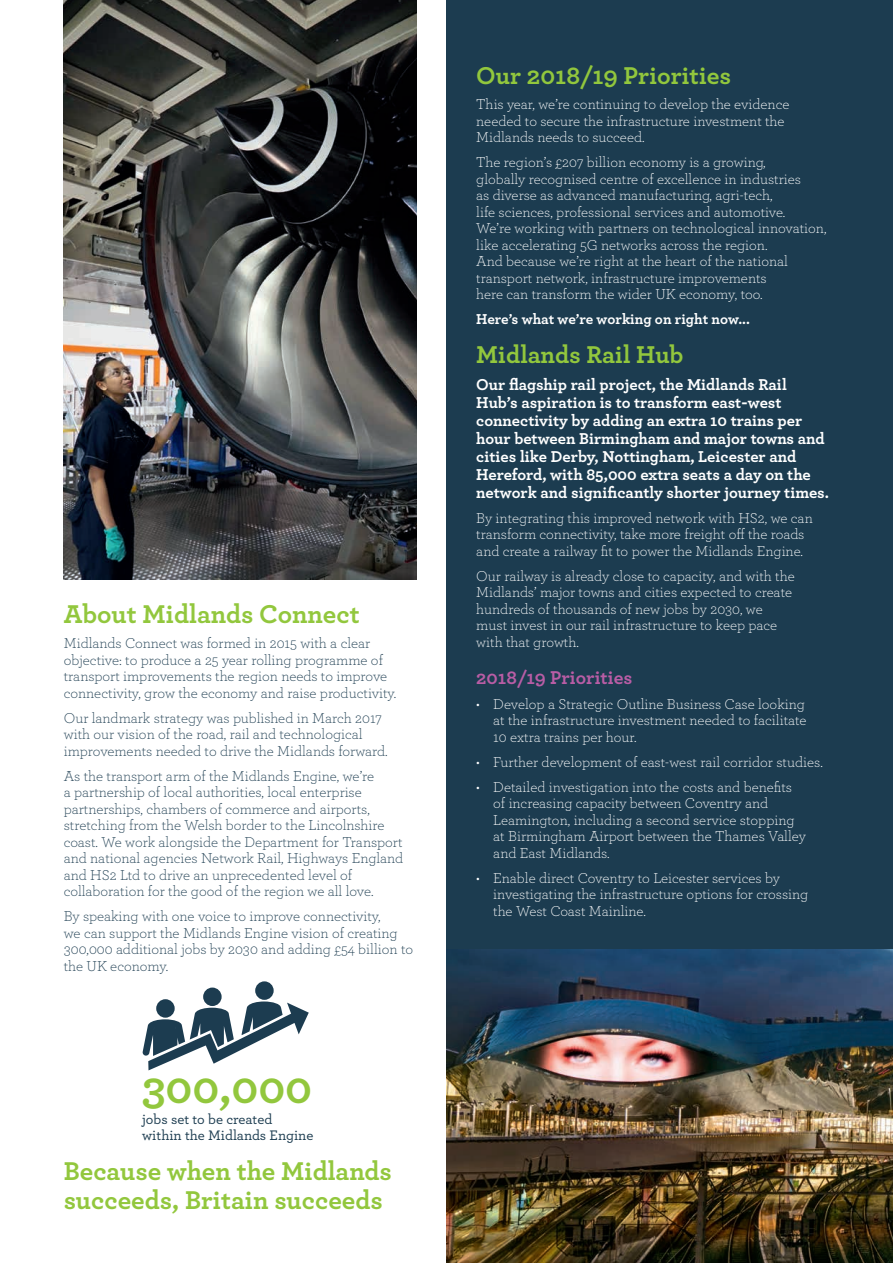
<style>
.page{position:relative;width:893px;height:1263px;background:#fff}
.page>*{position:absolute;margin:0;border:0;box-sizing:border-box;transform-origin:0 0}
.t1{font:700 46.35px "Archer";color:#92c73d}
.t2{font:700 27px/28.5px "Archer";color:#92c73d}
.t3{font:700 25.5px "Archer";color:#92c73d}
.t4{font:700 19.5px "Archer";color:#b95da5}
.t5{font:700 16.5px/18px "Archer";color:#fff}
.t6{font:300 15px/16.5px "Archer";color:#fff}
.t7{font:300 15px/16.5px "Archer";color:#1c3c50}
.t8{font:700 15px "Archer";color:#fff}
.t9{font:500 14.55px/15.9px "Archer";color:#1c3c50}
</style>
<div class="page">
<div style="left:446px;top:0;width:447px;height:1263px;background:#1c3c50"></div>
<img style="left:64px;top:0;width:353px;height:579px">
<img style="left:446px;top:950px;width:447px;height:313px">
<svg style="left:156px;top:999px;width:19px;height:19px"></svg>
<div style="left:203px;top:987px;width:19px;height:19px;background:#1c3c50;border-radius:50%"></div>
<div style="left:255px;top:981px;width:19px;height:19px;background:#1c3c50;border-radius:50%"></div>
<svg style="left:142px;top:1001px;width:167px;height:69px"></svg>
<h2 class="t2" style="left:64px;top:598px;width:297px">About Midlands Connect</h2>
<p class="t7" style="left:64px;top:634px;width:334px">Midlands Connect was formed in 2015 with a clear objective: to produce a 25 year rolling programme of transport improvements the region needs to improve connectivity, grow the economy and raise productivity.</p>
<p class="t7" style="left:64px;top:709px;width:325px">Our landmark strategy was published in March 2017 with our vision of the road, rail and technological improvements needed to drive the Midlands forward.</p>
<p class="t7" style="left:64px;top:767px;width:341px">As the transport arm of the Midlands Engine, we’re<br>a partnership of local authorities, local enterprise partnerships, chambers of commerce and airports, stretching from the Welsh border to the Lincolnshire coast. We work alongside the Department for Transport and national agencies Network Rail, Highways England and HS2 Ltd to drive an unprecedented level of collaboration for the good of the region we all love.</p>
<p class="t7" style="left:64px;top:907px;width:351px">By speaking with one voice to improve connectivity,<br>we can support the Midlands Engine vision of creating 300,000 additional jobs by 2030 and adding £54 billion to the UK economy.</p>
<h1 class="t1" style="left:142px;top:1051px;width:172px">300,000</h1>
<p class="t9" style="left:142px;top:1110px;width:173px">jobs set to be created within the Midlands Engine</p>
<h2 class="t2" style="left:64px;top:1155px;width:330px">Because when the Midlands succeeds, Britain succeeds</h2>
<h3 class="t3" style="left:476px;top:56px;width:256px">Our 2018/19 Priorities</h3>
<p class="t6" style="left:476px;top:95px;width:315px">This year, we’re continuing to develop the evidence needed to secure the infrastructure investment the<br>Midlands needs to succeed.</p>
<p class="t6" style="left:476px;top:153px;width:352px">The region’s £207 billion economy is a growing,<br>globally recognised centre of excellence in industries<br>as diverse as advanced manufacturing, agri-tech,<br>life sciences, professional services and automotive.<br>We’re working with partners on technological innovation, like accelerating 5G networks across the region.<br>And because we’re right at the heart of the national transport network, infrastructure improvements<br>here can transform the wider UK economy, too.</p>
<p class="t8" style="left:476px;top:307px;width:275px">Here’s what we’re working on right now...</p>
<h3 class="t3" style="left:476px;top:335px;width:209px">Midlands Rail Hub</h3>
<p class="t5" style="left:476px;top:374px;width:354px">Our flagship rail project, the Midlands Rail Hub’s aspiration is to transform east-west connectivity by adding an extra 10 trains per hour between Birmingham and major towns and cities like Derby, Nottingham, Leicester and Hereford, with 85,000 extra seats a day on the network and significantly shorter journey times.</p>
<p class="t6" style="left:476px;top:509px;width:338px">By integrating this improved network with HS2, we can transform connectivity, take more freight off the roads and create a railway fit to power the Midlands Engine.</p>
<p class="t6" style="left:476px;top:567px;width:320px">Our railway is already close to capacity, and with the Midlands’ major towns and cities expected to create hundreds of thousands of new jobs by 2030, we must invest in our rail infrastructure to keep pace with that growth.</p>
<h3 class="t4" style="left:476px;top:662px;width:158px">2018/19 Priorities</h3>
<p class="t6" style="left:493px;top:695px;width:315px;text-align:justify;text-indent:-17px">• Develop a Strategic Outline Business Case looking at the infrastructure investment needed to facilitate 10 extra trains per hour.</p>
<p class="t6" style="left:476px;top:753px;width:348px">• Further development of east-west rail corridor studies.</p>
<p class="t6" style="left:493px;top:778px;width:314px;text-indent:-17px">• Detailed investigation into the costs and benefits of increasing capacity between Coventry and Leamington, including a second service stopping at Birmingham Airport between the Thames Valley and East Midlands.</p>
<p class="t6" style="left:493px;top:869px;width:317px;text-indent:-17px">• Enable direct Coventry to Leicester services by investigating the infrastructure options for crossing the West Coast Mainline.</p>
</div>
